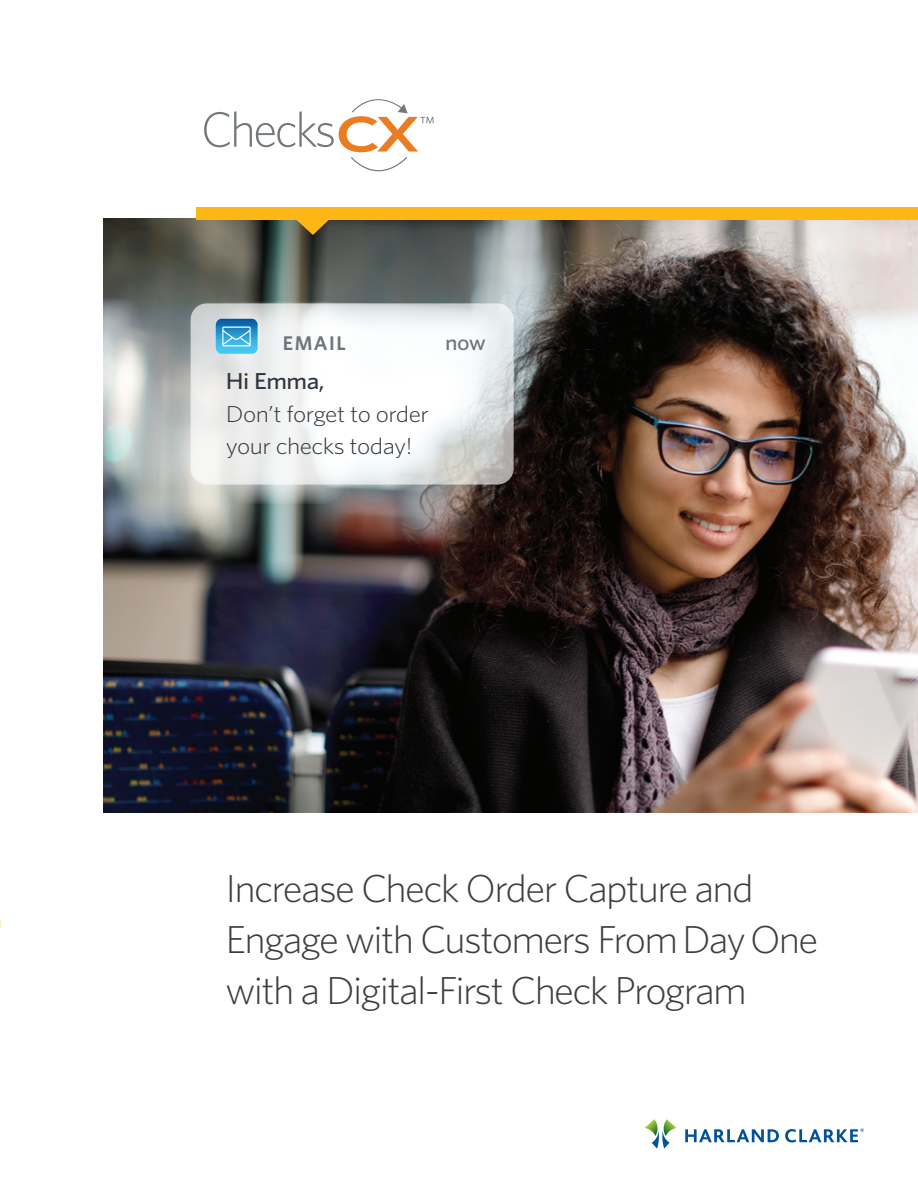
<style>
.page{position:relative;width:918px;height:1188px;background:#fff}
.page>*{position:absolute;margin:0;border:0;box-sizing:border-box;transform-origin:0 0}
.t1{font:300 39px/51px "Whitney";letter-spacing:-.04em;color:#3e3e3f;scale:1.05 1}
.t2{font:300 23.1px/32.4px "Whitney";letter-spacing:-.02em;color:#323640;scale:1.1 1}
.t3{font:500 23.1px "Whitney";letter-spacing:-.02em;color:#323640;scale:1.1 1}
.t4{font:500 21.6px "Whitney";color:#70747a;scale:1.1 1}
.t5{font:600 19.8px "Whitney";letter-spacing:.075em;color:#70747a}
</style>
<div class="page">
<img style="left:104px;top:219px;width:814px;height:594px">
<svg style="left:191px;top:303px;width:323px;height:182px"></svg>
<svg style="left:224px;top:301px;width:122px;height:203px;fill:#eef0ef"></svg>
<svg style="left:216px;top:319px;width:42px;height:35px"></svg>
<div style="left:197px;top:207px;width:721px;height:13px;background:#fcb615"></div>
<svg style="left:291px;top:220px;width:43px;height:15px"></svg>
<svg style="left:685px;top:1129px;width:94px;height:13px"></svg>
<svg style="left:645px;top:1119px;width:31px;height:30px"></svg>
<svg style="left:785px;top:1128px;width:79px;height:14px"></svg>
<svg style="left:204px;top:99px;width:230px;height:73px"></svg>
<p class="t5" style="left:283px;top:330px;width:64px">EMAIL</p>
<p class="t4" style="left:445px;top:328px;width:39px">now</p>
<p class="t3" style="left:226px;top:366px;width:91px">Hi Emma,</p>
<p class="t2" style="left:226px;top:397px;width:186px">Don’t forget to order your checks today!</p>
<p class="t1" style="left:225px;top:861px;width:566px">Increase Check Order Capture and<br>Engage with Customers From Day One with a Digital-First Check Program</p>
</div>
